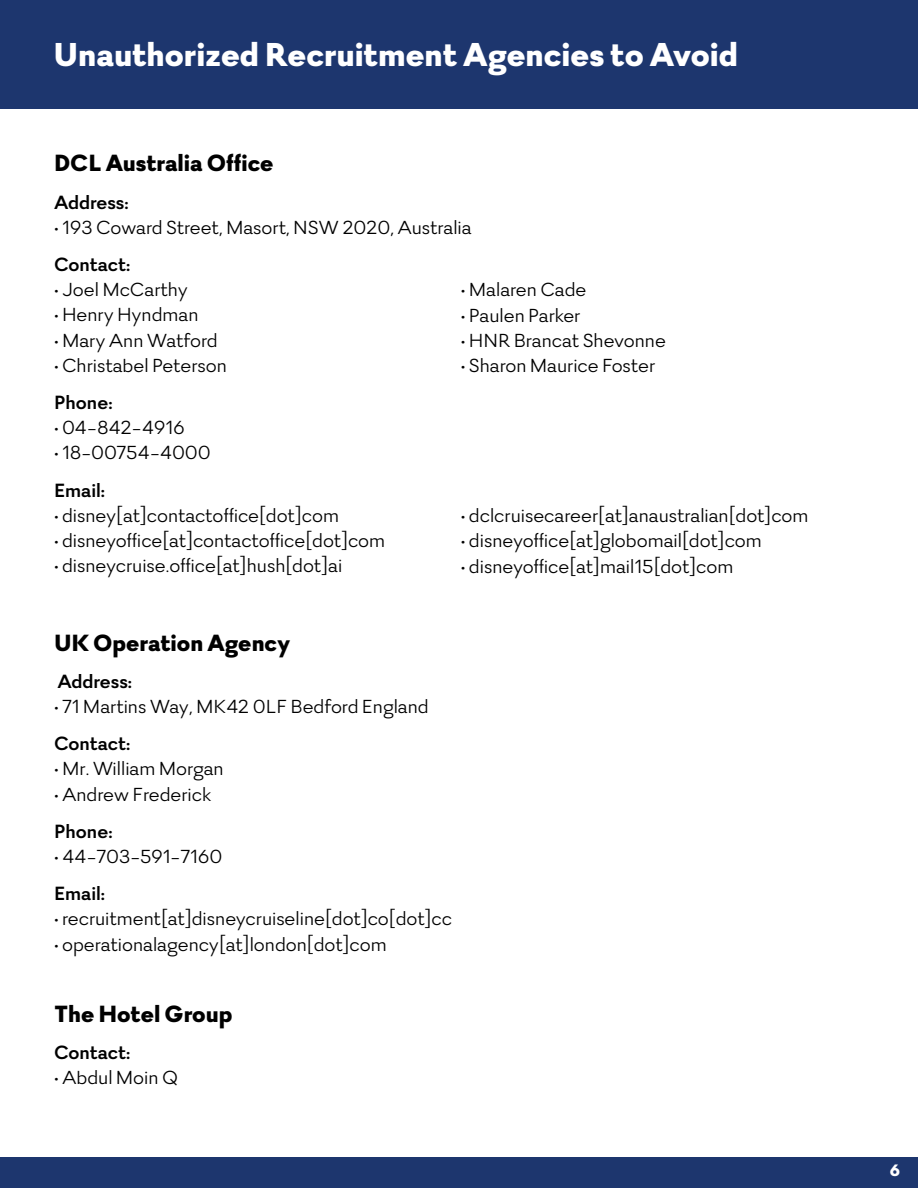
<style>
.page{position:relative;width:918px;height:1188px;background:#fff}
.page>*{position:absolute;margin:0;border:0;box-sizing:border-box;transform-origin:0 0}
.t1{font:900 36px "Firme";color:#fff}
.t2{font:900 25.5px "Firme";color:#000}
.t3{font:21px "Firme";letter-spacing:-.005em;color:#000}
.t4{font:700 21px "Firme";letter-spacing:-.005em;color:#000}
.t5{font:900 18px "Firme";color:#fff}
</style>
<div class="page">
<div style="left:0;top:0;width:918px;height:110px;background:#1d366e"></div>
<div style="left:0;top:1157px;width:918px;height:31px;background:#1d366e"></div>
<h1 class="t1" style="left:54px;top:33px;width:686px">Unauthorized Recruitment Agencies to Avoid</h1>
<p class="t2" style="left:54px;top:148px;width:221px">DCL Australia Office</p>
<p class="t4" style="left:54px;top:190px;width:76px">Address:</p>
<p class="t3" style="left:54px;top:215px;width:419px">• 193 Coward Street, Masort, NSW 2020, Australia</p>
<p class="t4" style="left:54px;top:252px;width:78px">Contact:</p>
<p class="t3" style="left:54px;top:278px;width:135px">• Joel McCarthy</p>
<p class="t3" style="left:54px;top:303px;width:146px">• Henry Hyndman</p>
<p class="t3" style="left:54px;top:328px;width:165px">• Mary Ann Watford</p>
<p class="t3" style="left:54px;top:353px;width:175px">• Christabel Peterson</p>
<p class="t4" style="left:54px;top:390px;width:60px">Phone:</p>
<p class="t3" style="left:54px;top:416px;width:132px">• 04-842-4916</p>
<p class="t3" style="left:54px;top:441px;width:158px">• 18-00754-4000</p>
<p class="t4" style="left:54px;top:478px;width:53px">Email:</p>
<p class="t3" style="left:54px;top:503px;width:287px">• disney[at]contactoffice[dot]com</p>
<p class="t3" style="left:54px;top:529px;width:333px">• disneyoffice[at]contactoffice[dot]com</p>
<p class="t3" style="left:54px;top:554px;width:290px">• disneycruise.office[at]hush[dot]ai</p>
<p class="t3" style="left:461px;top:278px;width:127px">• Malaren Cade</p>
<p class="t3" style="left:461px;top:303px;width:121px">• Paulen Parker</p>
<p class="t3" style="left:461px;top:328px;width:207px">• HNR Brancat Shevonne</p>
<p class="t3" style="left:461px;top:354px;width:196px">• Sharon Maurice Foster</p>
<p class="t3" style="left:461px;top:504px;width:349px">• dclcruisecareer[at]anaustralian[dot]com</p>
<p class="t3" style="left:461px;top:529px;width:303px">• disneyoffice[at]globomail[dot]com</p>
<p class="t3" style="left:461px;top:554px;width:274px">• disneyoffice[at]mail15[dot]com</p>
<p class="t2" style="left:54px;top:627px;width:238px">UK Operation Agency</p>
<p class="t4" style="left:57px;top:669px;width:76px">Address:</p>
<p class="t3" style="left:54px;top:694px;width:376px">• 71 Martins Way, MK42 0LF Bedford England</p>
<p class="t4" style="left:54px;top:731px;width:78px">Contact:</p>
<p class="t3" style="left:54px;top:757px;width:171px">• Mr. William Morgan</p>
<p class="t3" style="left:54px;top:782px;width:159px">• Andrew Frederick</p>
<p class="t4" style="left:54px;top:819px;width:60px">Phone:</p>
<p class="t3" style="left:54px;top:844px;width:170px">• 44-703-591-7160</p>
<p class="t4" style="left:54px;top:881px;width:53px">Email:</p>
<p class="t3" style="left:54px;top:907px;width:400px">• recruitment[at]disneycruiseline[dot]co[dot]cc</p>
<p class="t3" style="left:54px;top:932px;width:334px">• operationalagency[at]london[dot]com</p>
<p class="t2" style="left:54px;top:999px;width:180px">The Hotel Group</p>
<p class="t4" style="left:54px;top:1040px;width:78px">Contact:</p>
<p class="t3" style="left:54px;top:1066px;width:125px">• Abdul Moin Q</p>
<p class="t5" style="left:890px;top:1160px;width:12px">6</p>
</div>
